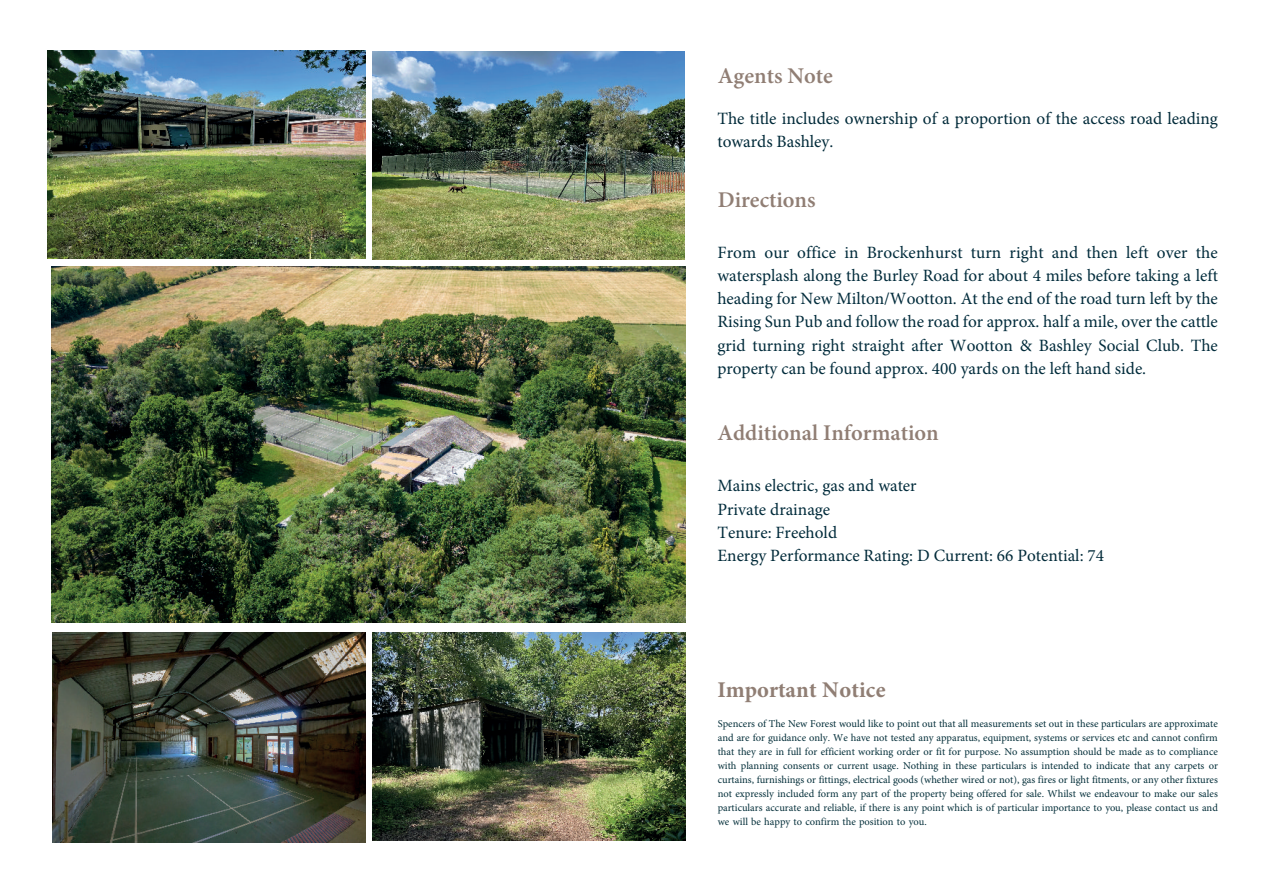
<style>
.page{position:relative;width:1263px;height:893px;background:#fff}
.page>*{position:absolute;margin:0;border:0;box-sizing:border-box;transform-origin:0 0}
.t1{font:600 22.5px "Minion Pro";color:#907e74}
.t2{font:700 22.5px "Minion Pro";color:#907e74}
.t3{font:17.25px/23.2px "Minion Pro";color:#002b3b}
.t4{font:17.25px/23.2px "Minion Pro";color:#002a39}
.t5{font:10.5px/14.1px "Minion Pro";color:#042f3a;text-align:justify}
</style>
<div class="page">
<img style="left:51px;top:266px;width:634px;height:357px">
<img style="left:52px;top:632px;width:313px;height:210px">
<img style="left:48px;top:50px;width:317px;height:209px">
<img style="left:373px;top:632px;width:312px;height:209px">
<img style="left:373px;top:52px;width:311px;height:208px">
<h1 class="t1" style="left:718px;top:66px;width:117px">Agents Note</h1>
<h2 class="t4" style="left:717px;top:108px;width:502px">The title includes ownership of a proportion of the access road leading towards Bashley.</h2>
<h1 class="t1" style="left:718px;top:191px;width:99px">Directions</h1>
<p class="t3" style="left:717px;top:242px;width:502px;text-align:justify">From our office in Brockenhurst turn right and then left over the watersplash along the Burley Road for about 4 miles before taking a left heading for New Milton/Wootton. At the end of the road turn left by the Rising Sun Pub and follow the road for approx. half a mile, over the cattle grid turning right straight after Wootton &amp; Bashley Social Club. The property can be found approx. 400 yards on the left hand side.</p>
<h1 class="t1" style="left:717px;top:424px;width:223px">Additional Information</h1>
<h2 class="t3" style="left:717px;top:476px;width:201px">Mains electric, gas and water<br>Private drainage<br>Tenure: Freehold</h2>
<h2 class="t4" style="left:717px;top:546px;width:388px">Energy Performance Rating: D Current: 66 Potential: 74</h2>
<h1 class="t2" style="left:717px;top:681px;width:170px">Important Notice</h1>
<p class="t5" style="left:718px;top:717px;width:502px">Spencers of The New Forest would like to point out that all measurements set out in these particulars are approximate and are for guidance only. We have not tested any apparatus, equipment, systems or services etc and cannot confirm that they are in full for efficient working order or fit for purpose. No assumption should be made as to compliance with planning consents or current usage. Nothing in these particulars is intended to indicate that any carpets or curtains, furnishings or fittings, electrical goods (whether wired or not), gas fires or light fitments, or any other fixtures not expressly included form any part of the property being offered for sale. Whilst we endeavour to make our sales particulars accurate and reliable, if there is any point which is of particular importance to you, please contact us and we will be happy to confirm the position to you.</p>
</div>
